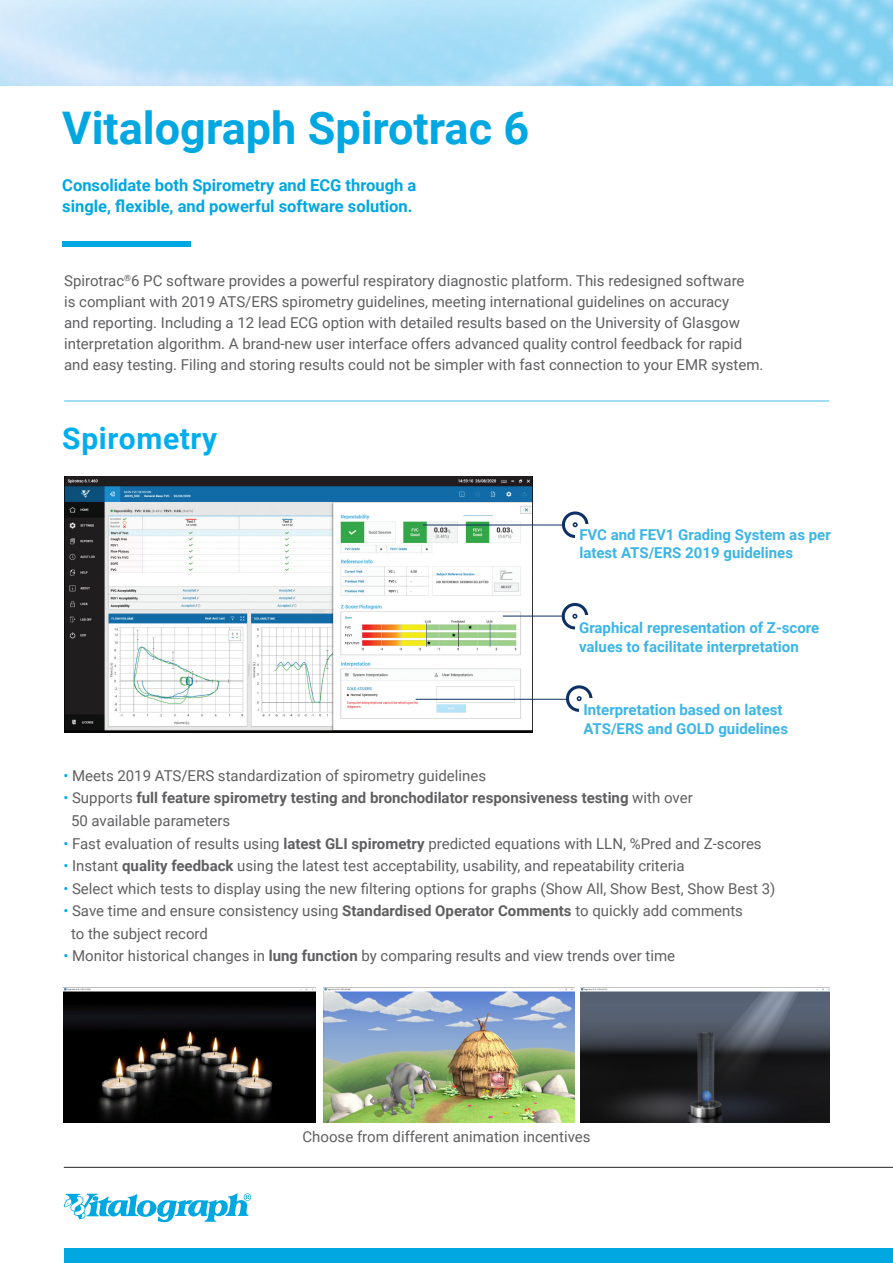
<style>
.page{position:relative;width:893px;height:1263px;background:#fff}
.page>*{position:absolute;margin:0;border:0;box-sizing:border-box;transform-origin:0 0}
.t1{font:700 45px "Roboto";color:#00a7e1}
.Heading_large{font:700 30px "Roboto";letter-spacing:.02em;color:#00aeef}
.Blurb_Family_Brochur{font:700 16.5px/21px "Roboto";color:#00a7e1}
.Normal_Text{font:15px/21px "Roboto";color:#5f5f62}
.Information_From_Ima{font:700 15px/18.8px "Roboto";color:#3bb5e7}
.t2{font:700 15px "Roboto";color:#5f5f62}
.Bullets{font:15px "Roboto";color:#5f5f62}
.s1{color:#00aeef}
.s2{font-weight:400;color:#00aeef}
.s3{font-weight:400}
.s4{font-weight:700}
</style>
<div class="page">
<hr style="left:64px;top:1167px;width:829px;height:1px;background:#231f20">
<svg style="left:64px;top:1193px;width:187px;height:29px"></svg>
<div style="left:64px;top:1248px;width:829px;height:15px;background:#00a7e1"></div>
<hr style="left:64px;top:400px;width:765px;height:2px;background:#00a7e1">
<div style="left:62px;top:241px;width:129px;height:6px;background:#00a7e1"></div>
<img style="left:64px;top:987px;width:251px;height:136px">
<img style="left:323px;top:987px;width:252px;height:136px">
<img style="left:581px;top:987px;width:248px;height:136px">
<div style="left:566px;top:685px;width:26px;height:27px;border:3px solid #0d3166;border-radius:50%"></div>
<div style="left:579px;top:698px;width:18px;height:15px;background:#fff"></div>
<svg style="left:577px;top:696px;width:5px;height:5px"></svg>
<div style="left:562px;top:511px;width:26px;height:27px;border:3px solid #0d3166;border-radius:50%"></div>
<div style="left:575px;top:524px;width:18px;height:15px;background:#fff"></div>
<svg style="left:573px;top:522px;width:5px;height:5px"></svg>
<div style="left:562px;top:603px;width:26px;height:26px;border:3px solid #0d3166;border-radius:50%"></div>
<div style="left:575px;top:615px;width:18px;height:16px;background:#fff"></div>
<svg style="left:572px;top:614px;width:5px;height:5px"></svg>
<img style="left:64px;top:477px;width:469px;height:256px">
<hr style="left:423px;top:525px;width:140px;height:1px;background:#0d3166">
<hr style="left:503px;top:616px;width:62px;height:1px;background:#0d3166">
<hr style="left:416px;top:699px;width:153px;height:1px;background:#0d3166">
<h1 class="t1" style="left:62px;top:97px;width:468px">Vitalograph Spirotrac 6</h1>
<p class="Blurb_Family_Brochur" style="left:62px;top:174px;width:356px">Consolidate both Spirometry and ECG through a single, flexible, and powerful software solution.</p>
<p class="Normal_Text" style="left:64px;top:270px;width:701px">Spirotrac<sup>®</sup>6 PC software provides a powerful respiratory diagnostic platform. This redesigned software<br>is compliant with 2019 ATS/ERS spirometry guidelines, meeting international guidelines on accuracy<br>and reporting. Including a 12 lead ECG option with detailed results based on the University of Glasgow interpretation algorithm. A brand-new user interface offers advanced quality control feedback for rapid and easy testing. Filing and storing results could not be simpler with fast connection to your EMR system.</p>
<p class="Heading_large" style="left:62px;top:417px;width:156px">Spirometry</p>
<p class="Information_From_Ima" style="left:579px;top:524px;width:253px">FVC and FEV1 Grading System as per latest ATS/ERS 2019 guidelines</p>
<p class="Information_From_Ima" style="left:579px;top:618px;width:242px">Graphical representation of Z-score values to facilitate interpretation</p>
<p class="Information_From_Ima" style="left:583px;top:700px;width:206px">Interpretation based on latest<br>ATS/ERS and GOLD guidelines</p>
<p class="Normal_Text" style="left:64px;top:765px;width:424px"><span class="s1">•</span> Meets 2019 ATS/ERS standardization of spirometry guidelines</p>
<p class="t2" style="left:64px;top:788px;width:631px"><span class="s2">•</span> <span class="s3">Supports</span> full feature spirometry testing and bronchodilator responsiveness testing <span class="s3">with over</span></p>
<p class="Bullets" style="left:71px;top:810px;width:161px">50 available parameters</p>
<p class="Normal_Text" style="left:64px;top:832px;width:700px"><span class="s1">•</span> Fast evaluation of results using <span class="s4">latest GLI spirometry</span> predicted equations with LLN, %Pred and Z-scores</p>
<p class="Normal_Text" style="left:64px;top:855px;width:623px"><span class="s1">•</span> Instant <span class="s4">quality feedback</span> using the latest test acceptability, usability, and repeatability criteria</p>
<p class="Normal_Text" style="left:64px;top:877px;width:713px"><span class="s1">•</span> Select which tests to display using the new filtering options for graphs (Show All, Show Best, Show Best 3)</p>
<p class="Normal_Text" style="left:64px;top:900px;width:681px"><span class="s1">•</span> Save time and ensure consistency using <span class="s4">Standardised Operator Comments</span> to quickly add comments</p>
<p class="Bullets" style="left:71px;top:923px;width:138px">to the subject record</p>
<p class="Normal_Text" style="left:64px;top:945px;width:613px"><span class="s1">•</span> Monitor historical changes in <span class="s4">lung function</span> by comparing results and view trends over time</p>
<p class="Bullets" style="left:302px;top:1126px;width:289px">Choose from different animation incentives</p>
</div>
